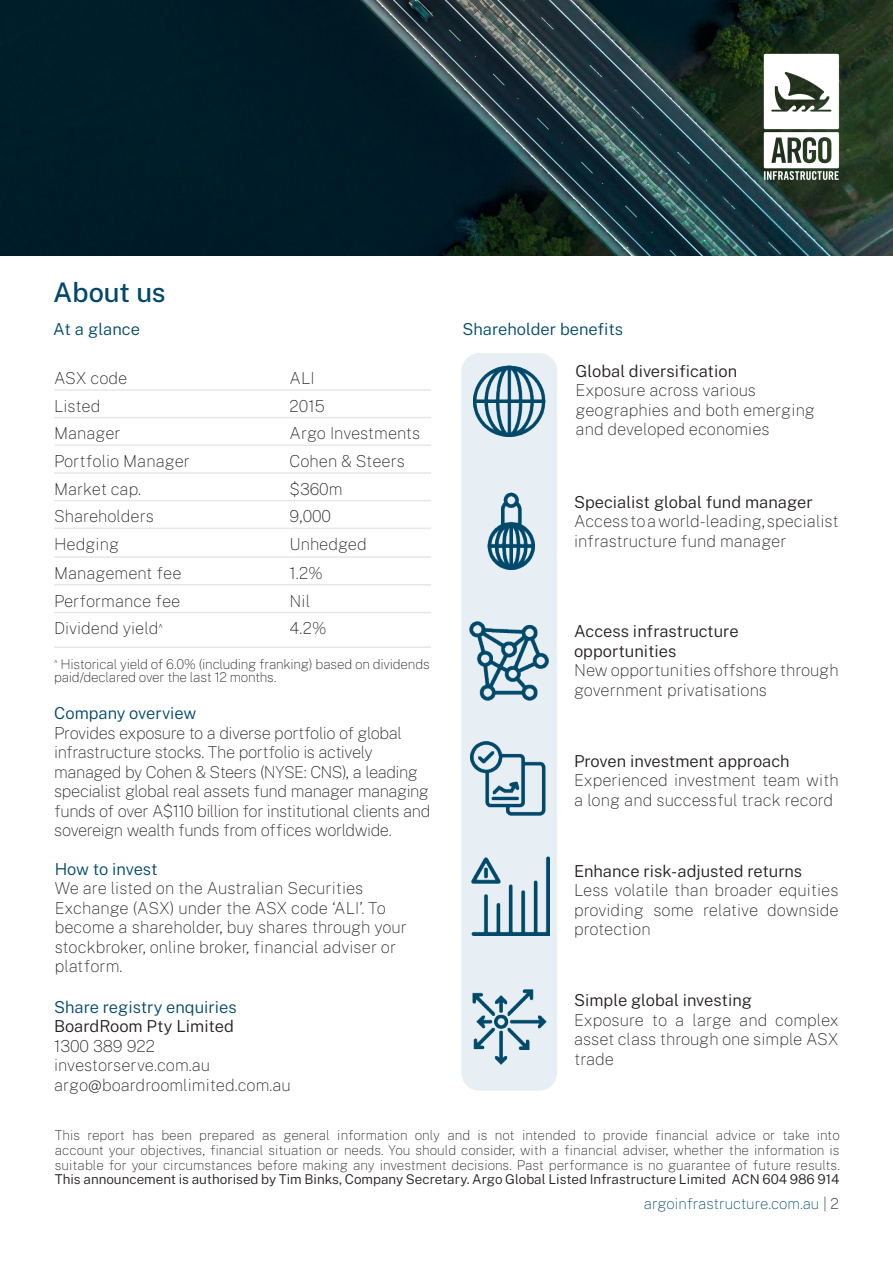
<style>
.page{position:relative;width:893px;height:1263px;background:#fff}
.page>*{position:absolute;margin:0;border:0;box-sizing:border-box;transform-origin:0 0}
.t1{font:500 27px "Public Sans";color:#00486c}
.t2{font:100 16.5px/19.5px "Public Sans";letter-spacing:-.005em;color:#231f20}
.t3{font:100 16.5px/19.5px "Public Sans";letter-spacing:-.03em;color:#231f20}
.t4{font:300 16.5px/19.5px "Public Sans";color:#231f20}
.Heading_for_body_text{font:300 16.5px "Public Sans";color:#00486c}
.t5{font:100 15px "Public Sans";color:#00486c}
.t6{font:100 13.5px/15px "Public Sans";letter-spacing:-.015em;color:#231f20;text-align:justify}
.t7{font:300 13.5px "Public Sans";color:#231f20}
.s1{color:#231f20}
</style>
<div class="page">
<img style="left:0;top:0;width:893px;height:255px">
<img style="left:726px;top:17px;width:151px;height:201px">
<div style="left:461px;top:353px;width:96px;height:738px;background:#e8eff4;border-radius:18px"></div>
<hr style="left:54px;top:389px;width:236px;height:2px;background:#e6e7e9">
<hr style="left:290px;top:389px;width:141px;height:2px;background:#e6e7e9">
<hr style="left:54px;top:417px;width:236px;height:1px;background:#e6e7e9">
<hr style="left:290px;top:417px;width:141px;height:1px;background:#e6e7e9">
<hr style="left:54px;top:444px;width:236px;height:2px;background:#e6e7e9">
<hr style="left:290px;top:444px;width:141px;height:2px;background:#e6e7e9">
<hr style="left:54px;top:472px;width:236px;height:2px;background:#e6e7e9">
<hr style="left:290px;top:472px;width:141px;height:2px;background:#e6e7e9">
<hr style="left:54px;top:500px;width:236px;height:1px;background:#e6e7e9">
<hr style="left:290px;top:500px;width:141px;height:1px;background:#e6e7e9">
<hr style="left:54px;top:528px;width:236px;height:1px;background:#e6e7e9">
<hr style="left:290px;top:528px;width:141px;height:1px;background:#e6e7e9">
<hr style="left:54px;top:556px;width:236px;height:2px;background:#e6e7e9">
<hr style="left:290px;top:556px;width:141px;height:2px;background:#e6e7e9">
<hr style="left:54px;top:584px;width:236px;height:2px;background:#e6e7e9">
<hr style="left:290px;top:584px;width:141px;height:2px;background:#e6e7e9">
<hr style="left:54px;top:612px;width:236px;height:1px;background:#e6e7e9">
<hr style="left:290px;top:612px;width:141px;height:1px;background:#e6e7e9">
<hr style="left:54px;top:646px;width:236px;height:2px;background:#e6e7e9">
<hr style="left:290px;top:646px;width:141px;height:2px;background:#e6e7e9">
<img style="left:470px;top:622px;width:78px;height:78px">
<img style="left:473px;top:990px;width:74px;height:75px">
<img style="left:471px;top:857px;width:79px;height:78px">
<img style="left:473px;top:365px;width:72px;height:72px">
<img style="left:471px;top:741px;width:75px;height:75px">
<img style="left:487px;top:492px;width:48px;height:77px">
<p class="t1" style="left:53px;top:273px;width:114px">About us</p>
<p class="Heading_for_body_text" style="left:53px;top:317px;width:88px">At a glance</p>
<p class="t2" style="left:54px;top:367px;width:75px">ASX code</p>
<p class="t2" style="left:290px;top:367px;width:27px">ALI</p>
<p class="t2" style="left:54px;top:395px;width:48px">Listed</p>
<p class="t2" style="left:290px;top:395px;width:37px">2015</p>
<p class="t2" style="left:54px;top:422px;width:68px">Manager</p>
<p class="t2" style="left:290px;top:422px;width:132px">Argo Investments</p>
<p class="t2" style="left:54px;top:450px;width:137px">Portfolio Manager</p>
<p class="t2" style="left:290px;top:450px;width:117px">Cohen &amp; Steers</p>
<p class="t2" style="left:54px;top:478px;width:89px">Market cap.</p>
<p class="t2" style="left:290px;top:478px;width:54px">$360m</p>
<p class="t2" style="left:54px;top:506px;width:101px">Shareholders</p>
<p class="t2" style="left:290px;top:506px;width:43px">9,000</p>
<p class="t2" style="left:54px;top:533px;width:67px">Hedging</p>
<p class="t2" style="left:290px;top:533px;width:79px">Unhedged</p>
<p class="t2" style="left:54px;top:562px;width:129px">Management fee</p>
<p class="t2" style="left:290px;top:562px;width:35px">1.2%</p>
<p class="t2" style="left:54px;top:590px;width:128px">Performance fee</p>
<p class="t2" style="left:290px;top:590px;width:22px">Nil</p>
<p class="t2" style="left:54px;top:617px;width:110px">Dividend yield<sup>^</sup></p>
<p class="t2" style="left:290px;top:617px;width:38px">4.2%</p>
<p class="t6" style="left:54px;top:656px;width:377px;line-height:13.5px"><sup>^</sup> Historical yield of 6.0% (including franking) based on dividends paid/declared over the last 12 months.</p>
<p class="Heading_for_body_text" style="left:54px;top:701px;width:144px">Company overview</p>
<p class="t3" style="left:54px;top:722px;width:378px">Provides exposure to a diverse portfolio of global infrastructure stocks. The portfolio is actively managed by Cohen &amp; Steers (NYSE: CNS), a leading specialist global real assets fund manager managing funds of over A$110 billion for institutional clients and sovereign wealth funds from offices worldwide.</p>
<p class="Heading_for_body_text" style="left:55px;top:857px;width:104px">How to invest</p>
<p class="t2" style="left:55px;top:878px;width:354px">We are listed on the Australian Securities Exchange (ASX) under the ASX code ‘ALI’. To become a shareholder, buy shares through your stockbroker, online broker, financial adviser or platform.</p>
<p class="Heading_for_body_text" style="left:54px;top:995px;width:184px">Share registry enquiries</p>
<p class="t4" style="left:54px;top:1015px;width:181px">BoardRoom Pty Limited</p>
<p class="t2" style="left:54px;top:1035px;width:102px">1300 389 922</p>
<p class="t2" style="left:54px;top:1054px;width:157px">investorserve.com.au</p>
<p class="t2" style="left:54px;top:1074px;width:238px">argo@boardroomlimited.com.au</p>
<p class="Heading_for_body_text" style="left:462px;top:318px;width:162px">Shareholder benefits</p>
<p class="t4" style="left:576px;top:360px;width:163px">Global diversification</p>
<p class="t2" style="left:576px;top:380px;width:241px">Exposure across various geographies and both emerging and developed economies</p>
<p class="t4" style="left:574px;top:491px;width:240px">Specialist global fund manager</p>
<p class="t2" style="left:574px;top:511px;width:266px">Access to a world-leading, specialist infrastructure fund manager</p>
<p class="t4" style="left:574px;top:620px;width:166px">Access infrastructure opportunities</p>
<p class="t2" style="left:574px;top:659px;width:266px">New opportunities offshore through government privatisations</p>
<p class="t4" style="left:574px;top:750px;width:217px">Proven investment approach</p>
<p class="t2" style="left:574px;top:769px;width:266px">Experienced investment team with a long and successful track record</p>
<p class="t4" style="left:574px;top:860px;width:230px">Enhance risk-adjusted returns</p>
<p class="t2" style="left:574px;top:879px;width:266px;text-align:justify">Less volatile than broader equities providing some relative downside protection</p>
<p class="t4" style="left:574px;top:989px;width:180px">Simple global investing</p>
<p class="t2" style="left:574px;top:1009px;width:266px;text-align:justify">Exposure to a large and complex asset class through one simple ASX trade</p>
<p class="t6" style="left:55px;top:1127px;width:786px">This report has been prepared as general information only and is not intended to provide financial advice or take into account your objectives, financial situation or needs. You should consider, with a financial adviser, whether the information is suitable for your circumstances before making any investment decisions. Past performance is no guarantee of future results.</p>
<p class="t7" style="left:55px;top:1169px;width:786px">This announcement is authorised by Tim Binks, Company Secretary. Argo Global Listed Infrastructure Limited ACN 604 986 914</p>
<p class="t5" style="left:644px;top:1192px;width:197px">argoinfrastructure.com.au <span class="s1">| 2</span></p>
</div>
